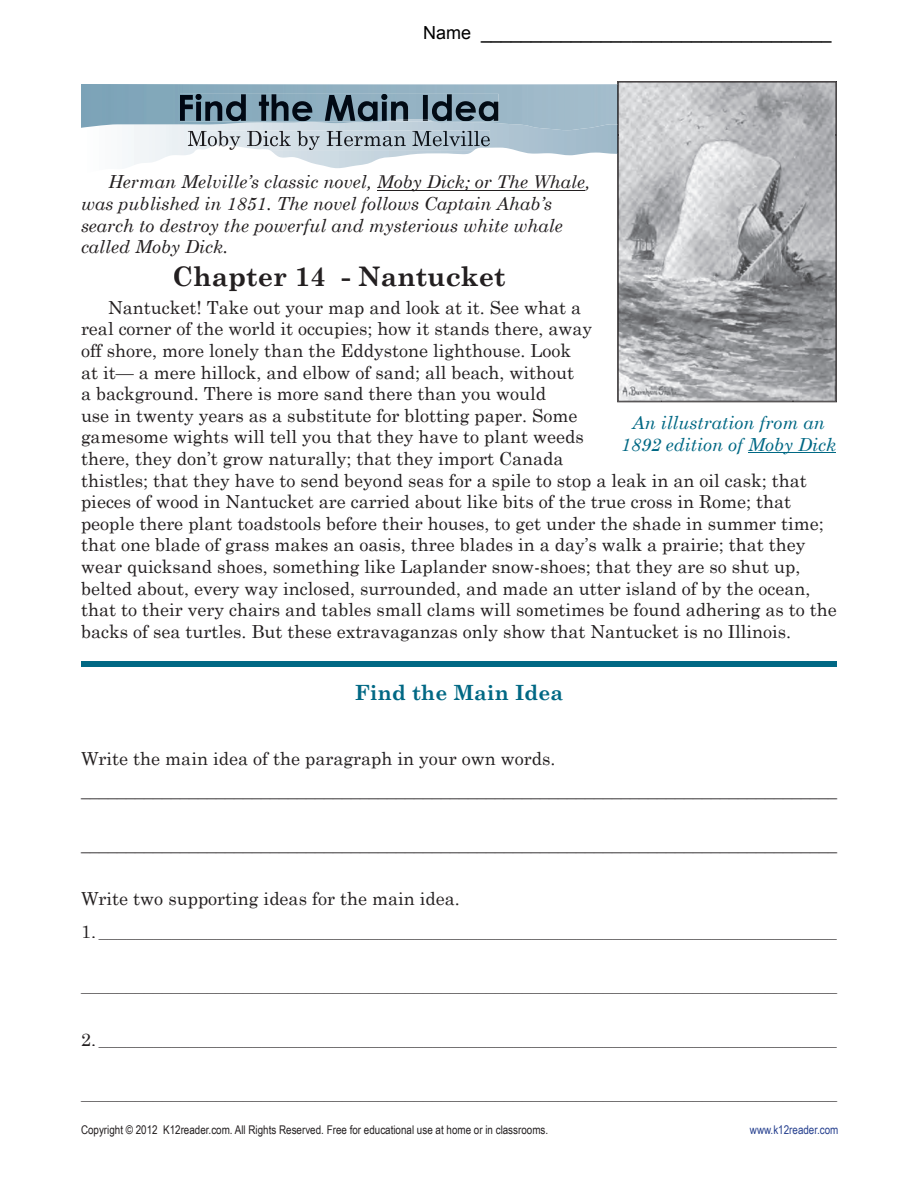
<style>
.page{position:relative;width:918px;height:1188px;background:#fff}
.page>*{position:absolute;margin:0;border:0;box-sizing:border-box;transform-origin:0 0}
.t1{font:700 27px "Century Schoolbook";color:#231f20}
.t2{font:700 21px "Century Schoolbook";color:#006884}
.t3{font:18px/21.6px "Century Schoolbook";color:#231f20}
.t4{font:italic 18px/21.6px "Century Schoolbook";color:#231f20}
.t5{font:italic 18px/21.6px "Century Schoolbook";color:#006884;text-align:center}
.t6{font:18px "Arial";color:#000}
.t7{font:12px "Arial Narrow";color:#231f20}
.t8{font:12px "Arial Narrow";color:#253f8e}
</style>
<div class="page">
<svg style="left:128px;top:130px;width:489px;height:38px"></svg>
<img style="left:180px;top:94px;width:319px;height:27px">
<img style="left:188px;top:131px;width:302px;height:19px">
<hr style="left:377px;top:190px;width:208px;height:1px;background:#231f20">
<hr style="left:748px;top:452px;width:88px;height:1px;background:#006884">
<div style="left:81px;top:662px;width:756px;height:6px;background:#006884"></div>
<svg style="left:617px;top:81px;width:220px;height:321px;background:#adaeb1"></svg>
<img style="left:617px;top:84px;width:1px;height:70px">
<img style="left:617px;top:85px;width:1px;height:39px">
<img style="left:618px;top:82px;width:218px;height:53px">
<img style="left:618px;top:135px;width:44px;height:267px">
<img style="left:792px;top:135px;width:44px;height:267px">
<img style="left:661px;top:348px;width:132px;height:54px">
<p class="t6" style="left:423px;top:21px;width:410px">Name ___________________________________</p>
<p class="t4" style="left:81px;top:171px;width:511px;text-indent:27px">Herman Melville’s classic novel, Moby Dick; or The Whale, was published in 1851. The novel follows Captain Ahab’s search to destroy the powerful and mysterious white whale called Moby Dick.</p>
<p class="t1" style="left:172px;top:260px;width:335px">Chapter 14 - Nantucket</p>
<p class="t3" style="left:81px;top:296px;width:757px;text-indent:27px">Nantucket! Take out your map and look at it. See what a<br>real corner of the world it occupies; how it stands there, away<br>off shore, more lonely than the Eddystone lighthouse. Look<br>at it— a mere hillock, and elbow of sand; all beach, without<br>a background. There is more sand there than you would<br>use in twenty years as a substitute for blotting paper. Some<br>gamesome wights will tell you that they have to plant weeds<br>there, they don’t grow naturally; that they import Canada<br>thistles; that they have to send beyond seas for a spile to stop a leak in an oil cask; that pieces of wood in Nantucket are carried about like bits of the true cross in Rome; that people there plant toadstools before their houses, to get under the shade in summer time; that one blade of grass makes an oasis, three blades in a day’s walk a prairie; that they wear quicksand shoes, something like Laplander snow-shoes; that they are so shut up, belted about, every way inclosed, surrounded, and made an utter island of by the ocean, that to their very chairs and tables small clams will sometimes be found adhering as to the backs of sea turtles. But these extravaganzas only show that Nantucket is no Illinois.</p>
<p class="t5" style="left:621px;top:412px;width:217px">An illustration from an<br>1892 edition of Moby Dick</p>
<p class="t2" style="left:355px;top:679px;width:210px">Find the Main Idea</p>
<p class="t3" style="left:81px;top:742px;width:757px;line-height:32.4px">Write the main idea of the paragraph in your own words. ____________________________________________________________________________________</p>
<p class="t3" style="left:81px;top:833px;width:757px">____________________________________________________________________________________</p>
<p class="t3" style="left:81px;top:887px;width:380px">Write two supporting ideas for the main idea.</p>
<p class="t3" style="left:81px;top:920px;width:757px">1. __________________________________________________________________________________</p>
<p class="t3" style="left:81px;top:974px;width:757px">____________________________________________________________________________________</p>
<p class="t3" style="left:81px;top:1028px;width:757px">2. __________________________________________________________________________________</p>
<p class="t3" style="left:81px;top:1082px;width:757px">____________________________________________________________________________________</p>
<p class="t7" style="left:81px;top:1123px;width:469px">Copyright © 2012 K12reader.com. All Rights Reserved. Free for educational use at home or in classrooms.</p>
<p class="t8" style="left:750px;top:1123px;width:90px">www.k12reader.com</p>
</div>
